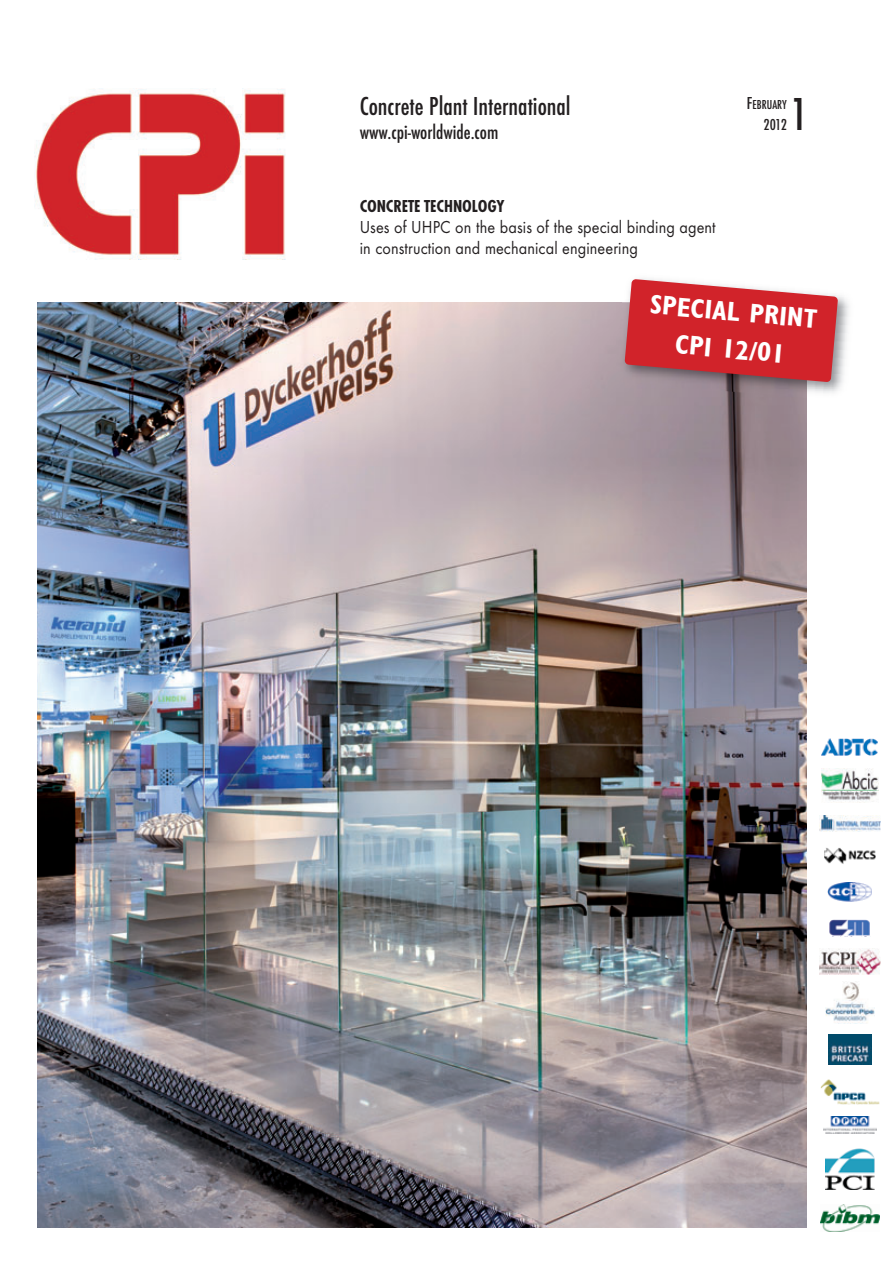
<style>
.page{position:relative;width:893px;height:1263px;background:#fff}
.page>*{position:absolute;margin:0;border:0;box-sizing:border-box;transform-origin:0 0}
.t1{font:500 condensed 48px "Futura T";color:#231f20}
.t2{font:500 condensed 27px "Futura T";color:#231f20}
.t3{font:700 condensed 27px/37.5px "Gill Sans";color:#fff;text-align:center}
.t4{font:500 condensed 21px "Futura T";color:#231f20}
.t5{font:18px/21px "Futura T";letter-spacing:.005em;color:#231f20;scale:.9 1}
.t6{font:700 condensed 18px "Futura T";letter-spacing:-.005em;color:#231f20}
.t7{font:500 condensed 16.5px "Futura T";color:#231f20}
.t8{font:500 condensed 13.5px "Futura T";letter-spacing:.005em;color:#231f20}
.s1{font-size:18px}
</style>
<div class="page">
<svg style="left:826px;top:1204px;width:20px;height:28px"></svg>
<img style="left:820px;top:1205px;width:60px;height:26px">
<svg style="left:825px;top:1157px;width:50px;height:33px"></svg>
<img style="left:826px;top:1148px;width:48px;height:41px">
<img style="left:823px;top:1116px;width:53px;height:18px">
<img style="left:820px;top:1079px;width:59px;height:26px">
<div style="left:827px;top:1033px;width:45px;height:34px;background:linear-gradient(to right,#fff,#fff)"></div>
<img style="left:829px;top:1034px;width:43px;height:31px">
<img style="left:819px;top:948px;width:61px;height:27px">
<img style="left:829px;top:919px;width:41px;height:17px">
<img style="left:825px;top:982px;width:49px;height:41px">
<img style="left:828px;top:882px;width:44px;height:20px">
<img style="left:824px;top:848px;width:51px;height:16px">
<img style="left:819px;top:815px;width:61px;height:17px">
<img style="left:34px;top:89px;width:252px;height:170px">
<img style="left:821px;top:769px;width:57px;height:34px">
<img style="left:822px;top:738px;width:56px;height:18px">
<img style="left:37px;top:302px;width:770px;height:925px">
<img style="left:622px;top:278px;width:227px;height:124px">
<img style="left:615px;top:302px;width:192px;height:96px">
<svg style="left:625px;top:279px;width:213px;height:103px;background:#cd3f46"></svg>
<h2 class="t2" style="left:360px;top:95px;width:212px">Concrete Plant International</h2>
<p class="t4" style="left:360px;top:124px;width:140px">www.cpi-worldwide.com</p>
<p class="t6" style="left:360px;top:199px;width:146px">CONCRETE TECHNOLOGY</p>
<p class="t5" style="left:360px;top:218px;width:397px">Uses of UHPC on the basis of the special binding agent in construction and mechanical engineering</p>
<p class="t8" style="left:747px;top:99px;width:42px"><span class="s1">F</span>EBRUARY</p>
<p class="t7" style="left:763px;top:118px;width:25px">2012</p>
<h1 class="t1" style="left:790px;top:95px;width:20px">1</h1>
<h2 class="t3" style="left:651px;top:288px;width:169px;rotate:5deg">SPECIAL PRINT<br>CPI 12/01</h2>
</div>
